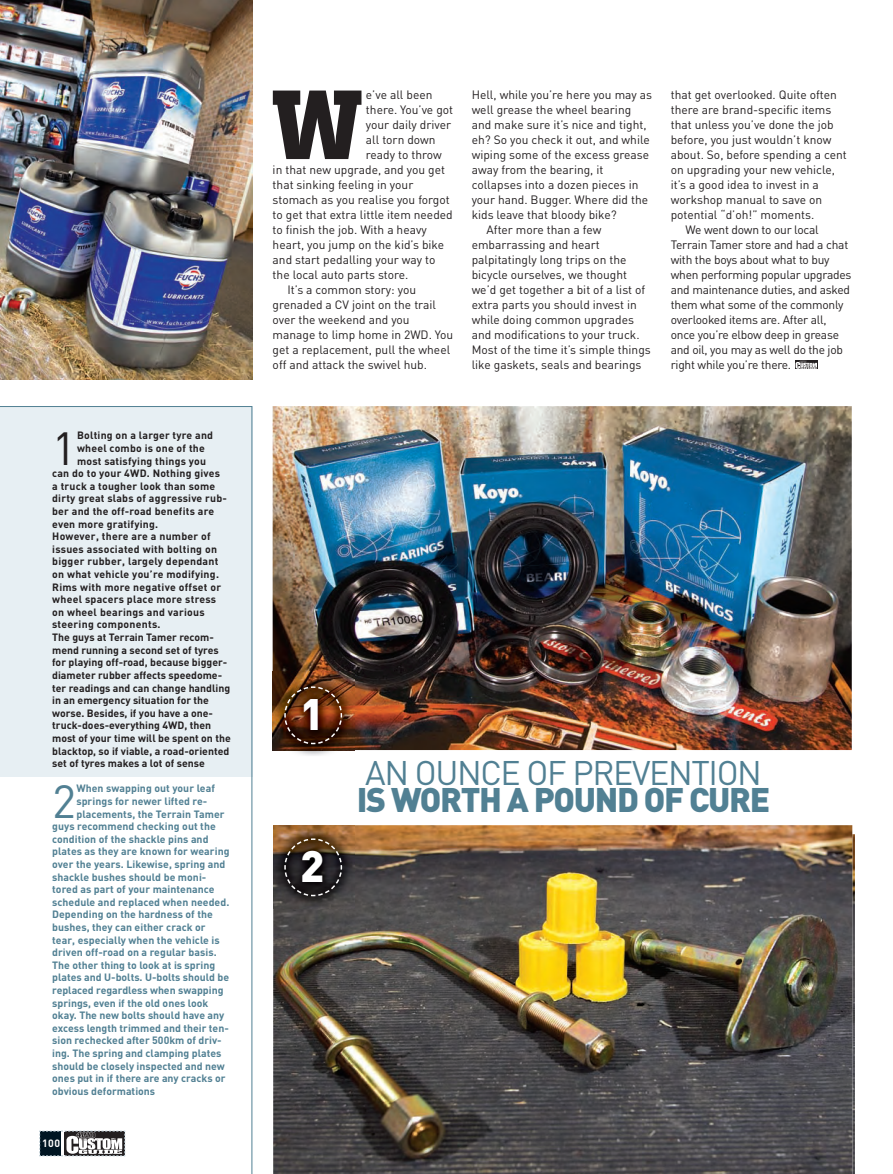
<style>
.page{position:relative;width:893px;height:1174px;background:#fff}
.page>*{position:absolute;margin:0;border:0;box-sizing:border-box;transform-origin:0 0}
.t1{font:700 97.05px "City";color:#231f20}
.t2{font:45.9px "DIN";color:#231f20}
.t3{font:45.9px "DIN";color:#518093}
.t4{font:900 43.5px "DIN";color:#fff}
.t5{font:33.75px/27px "DIN";letter-spacing:-.04em;color:#518093}
.t6{font:12px "DIN";color:#231f20}
.t7{font:12px "DIN";letter-spacing:-.02em;color:#231f20}
.t8{font:700 10.5px "DIN";letter-spacing:.015em;color:#231f20}
.t9{font:700 10.5px "DIN";color:#518093}
.t10{font:700 10.5px "DIN";color:#fff}
.s1{font-weight:900}
</style>
<div class="page">
<svg style="left:0;top:406px;width:252px;height:768px"></svg>
<svg style="left:795px;top:360px;width:23px;height:9px"></svg>
<svg style="left:796px;top:360px;width:21px;height:9px"></svg>
<img style="left:273px;top:406px;width:579px;height:344px">
<img style="left:273px;top:825px;width:579px;height:349px">
<img style="left:0;top:0;width:252px;height:379px">
<img style="left:272px;top:671px;width:82px;height:85px">
<img style="left:273px;top:671px;width:81px;height:79px">
<svg style="left:284px;top:685px;width:59px;height:60px;background:#562a13"></svg>
<img style="left:273px;top:825px;width:81px;height:83px">
<svg style="left:284px;top:837px;width:59px;height:60px;background:#342b24"></svg>
<svg style="left:39px;top:1130px;width:87px;height:26px"></svg>
<p class="t2" style="left:52px;top:431px;width:25px">1</p>
<p class="t8" style="left:77px;top:432px;width:138px">Bolting on a larger tyre and</p>
<p class="t8" style="left:77px;top:444px;width:129px">wheel combo is one of the</p>
<p class="t8" style="left:77px;top:457px;width:130px">most satisfying things you</p>
<p class="t8" style="left:52px;top:470px;width:169px">can do to your 4WD. Nothing gives</p>
<p class="t8" style="left:52px;top:482px;width:165px">a truck a tougher look than some</p>
<p class="t8" style="left:52px;top:495px;width:176px">dirty great slabs of aggressive rub-</p>
<p class="t8" style="left:52px;top:507px;width:163px">ber and the off-road benefits are</p>
<p class="t8" style="left:52px;top:520px;width:107px">even more gratifying.</p>
<p class="t8" style="left:52px;top:533px;width:160px">However, there are a number of</p>
<p class="t8" style="left:52px;top:545px;width:166px">issues associated with bolting on</p>
<p class="t8" style="left:52px;top:558px;width:168px">bigger rubber, largely dependant</p>
<p class="t8" style="left:52px;top:570px;width:168px">on what vehicle you’re modifying.</p>
<p class="t8" style="left:52px;top:583px;width:171px">Rims with more negative offset or</p>
<p class="t8" style="left:52px;top:596px;width:165px">wheel spacers place more stress</p>
<p class="t8" style="left:52px;top:608px;width:154px">on wheel bearings and various</p>
<p class="t8" style="left:52px;top:621px;width:110px">steering components.</p>
<p class="t8" style="left:52px;top:633px;width:163px">The guys at Terrain Tamer recom-</p>
<p class="t8" style="left:52px;top:646px;width:168px">mend running a second set of tyres</p>
<p class="t8" style="left:52px;top:659px;width:177px">for playing off-road, because bigger-</p>
<p class="t8" style="left:52px;top:671px;width:171px">diameter rubber affects speedome-</p>
<p class="t8" style="left:52px;top:684px;width:180px">ter readings and can change handling</p>
<p class="t8" style="left:52px;top:696px;width:158px">in an emergency situation for the</p>
<p class="t8" style="left:52px;top:709px;width:162px">worse. Besides, if you have a one-</p>
<p class="t8" style="left:52px;top:722px;width:160px">truck-does-everything 4WD, then</p>
<p class="t8" style="left:52px;top:734px;width:180px">most of your time will be spent on the</p>
<p class="t8" style="left:52px;top:747px;width:179px">blacktop, so if viable, a road-oriented</p>
<p class="t8" style="left:52px;top:759px;width:154px">set of tyres makes a lot of sense</p>
<p class="t3" style="left:52px;top:784px;width:25px">2</p>
<p class="t9" style="left:76px;top:785px;width:140px">When swapping out your leaf</p>
<p class="t9" style="left:76px;top:797px;width:132px">springs for newer lifted re-</p>
<p class="t9" style="left:76px;top:810px;width:150px">placements, the Terrain Tamer</p>
<p class="t9" style="left:52px;top:822px;width:165px">guys recommend checking out the</p>
<p class="t9" style="left:52px;top:835px;width:158px">condition of the shackle pins and</p>
<p class="t9" style="left:52px;top:848px;width:179px">plates as they are known for wearing</p>
<p class="t9" style="left:52px;top:860px;width:175px">over the years. Likewise, spring and</p>
<p class="t9" style="left:52px;top:873px;width:156px">shackle bushes should be moni-</p>
<p class="t9" style="left:52px;top:885px;width:164px">tored as part of your maintenance</p>
<p class="t9" style="left:52px;top:898px;width:179px">schedule and replaced when needed.</p>
<p class="t9" style="left:52px;top:911px;width:162px">Depending on the hardness of the</p>
<p class="t9" style="left:52px;top:923px;width:155px">bushes, they can either crack or</p>
<p class="t9" style="left:52px;top:936px;width:169px">tear, especially when the vehicle is</p>
<p class="t9" style="left:52px;top:948px;width:166px">driven off-road on a regular basis.</p>
<p class="t9" style="left:52px;top:961px;width:165px">The other thing to look at is spring</p>
<p class="t9" style="left:52px;top:974px;width:179px">plates and U-bolts. U-bolts should be</p>
<p class="t9" style="left:52px;top:986px;width:173px">replaced regardless when swapping</p>
<p class="t9" style="left:52px;top:999px;width:158px">springs, even if the old ones look</p>
<p class="t9" style="left:52px;top:1011px;width:174px">okay. The new bolts should have any</p>
<p class="t9" style="left:52px;top:1024px;width:178px">excess length trimmed and their ten-</p>
<p class="t9" style="left:52px;top:1037px;width:171px">sion rechecked after 500km of driv-</p>
<p class="t9" style="left:52px;top:1049px;width:171px">ing. The spring and clamping plates</p>
<p class="t9" style="left:52px;top:1062px;width:174px">should be closely inspected and new</p>
<p class="t9" style="left:52px;top:1074px;width:175px">ones put in if there are any cracks or</p>
<p class="t9" style="left:52px;top:1087px;width:104px">obvious deformations</p>
<p class="t10" style="left:42px;top:1139px;width:20px">100</p>
<p class="t1" style="left:273px;top:90px;width:90px">W</p>
<p class="t6" style="left:366px;top:90px;width:68px">e’ve all been</p>
<p class="t6" style="left:366px;top:105px;width:89px">there. You’ve got</p>
<p class="t6" style="left:366px;top:120px;width:87px">your daily driver</p>
<p class="t6" style="left:366px;top:135px;width:71px">all torn down</p>
<p class="t6" style="left:366px;top:150px;width:77px">ready to throw</p>
<p class="t6" style="left:273px;top:165px;width:174px">in that new upgrade, and you get</p>
<p class="t6" style="left:273px;top:180px;width:142px">that sinking feeling in your</p>
<p class="t6" style="left:273px;top:195px;width:179px">stomach as you realise you forgot</p>
<p class="t6" style="left:273px;top:210px;width:182px">to get that extra little item needed</p>
<p class="t6" style="left:273px;top:225px;width:156px">to finish the job. With a heavy</p>
<p class="t6" style="left:273px;top:240px;width:173px">heart, you jump on the kid’s bike</p>
<p class="t6" style="left:273px;top:255px;width:164px">and start pedalling your way to</p>
<p class="t6" style="left:273px;top:270px;width:137px">the local auto parts store.</p>
<p class="t6" style="left:288px;top:285px;width:130px">It’s a common story: you</p>
<p class="t6" style="left:273px;top:300px;width:165px">grenaded a CV joint on the trail</p>
<p class="t6" style="left:273px;top:315px;width:139px">over the weekend and you</p>
<p class="t6" style="left:273px;top:330px;width:182px">manage to limp home in 2WD. You</p>
<p class="t6" style="left:273px;top:345px;width:179px">get a replacement, pull the wheel</p>
<p class="t6" style="left:273px;top:360px;width:156px">off and attack the swivel hub.</p>
<p class="t6" style="left:472px;top:90px;width:182px">Hell, while you’re here you may as</p>
<p class="t6" style="left:472px;top:105px;width:161px">well grease the wheel bearing</p>
<p class="t6" style="left:472px;top:120px;width:176px">and make sure it’s nice and tight,</p>
<p class="t6" style="left:472px;top:135px;width:180px">eh? So you check it out, and while</p>
<p class="t6" style="left:472px;top:150px;width:179px">wiping some of the excess grease</p>
<p class="t6" style="left:472px;top:165px;width:133px">away from the bearing, it</p>
<p class="t6" style="left:472px;top:180px;width:168px">collapses into a dozen pieces in</p>
<p class="t6" style="left:472px;top:195px;width:178px">your hand. Bugger. Where did the</p>
<p class="t6" style="left:472px;top:210px;width:147px">kids leave that bloody bike?</p>
<p class="t6" style="left:487px;top:225px;width:116px">After more than a few</p>
<p class="t6" style="left:472px;top:240px;width:130px">embarrassing and heart</p>
<p class="t6" style="left:472px;top:255px;width:156px">palpitatingly long trips on the</p>
<p class="t6" style="left:472px;top:270px;width:157px">bicycle ourselves, we thought</p>
<p class="t6" style="left:472px;top:285px;width:175px">we’d get together a bit of a list of</p>
<p class="t6" style="left:472px;top:300px;width:167px">extra parts you should invest in</p>
<p class="t6" style="left:472px;top:315px;width:164px">while doing common upgrades</p>
<p class="t6" style="left:472px;top:330px;width:169px">and modifications to your truck.</p>
<p class="t6" style="left:472px;top:345px;width:181px">Most of the time it’s simple things</p>
<p class="t6" style="left:472px;top:360px;width:171px">like gaskets, seals and bearings</p>
<p class="t6" style="left:671px;top:90px;width:168px">that get overlooked. Quite often</p>
<p class="t6" style="left:671px;top:105px;width:162px">there are brand-specific items</p>
<p class="t6" style="left:671px;top:120px;width:164px">that unless you’ve done the job</p>
<p class="t6" style="left:671px;top:135px;width:162px">before, you just wouldn’t know</p>
<p class="t6" style="left:671px;top:150px;width:178px">about. So, before spending a cent</p>
<p class="t6" style="left:671px;top:165px;width:166px">on upgrading your new vehicle,</p>
<p class="t6" style="left:671px;top:180px;width:150px">it’s a good idea to invest in a</p>
<p class="t6" style="left:671px;top:195px;width:153px">workshop manual to save on</p>
<p class="t6" style="left:671px;top:210px;width:145px">potential “d’oh!” moments.</p>
<p class="t7" style="left:686px;top:225px;width:134px">We went down to our local</p>
<p class="t7" style="left:671px;top:240px;width:179px">Terrain Tamer store and had a chat</p>
<p class="t7" style="left:671px;top:255px;width:160px">with the boys about what to buy</p>
<p class="t7" style="left:671px;top:270px;width:182px">when performing popular upgrades</p>
<p class="t7" style="left:671px;top:285px;width:181px">and maintenance duties, and asked</p>
<p class="t7" style="left:671px;top:300px;width:174px">them what some of the commonly</p>
<p class="t7" style="left:671px;top:315px;width:157px">overlooked items are. After all,</p>
<p class="t7" style="left:671px;top:330px;width:170px">once you’re elbow deep in grease</p>
<p class="t7" style="left:671px;top:345px;width:174px">and oil, you may as well do the job</p>
<p class="t7" style="left:671px;top:360px;width:122px">right while you’re there.</p>
<p class="t4" style="left:300px;top:699px;width:26px">1</p>
<p class="t4" style="left:300px;top:851px;width:26px">2</p>
<p class="t5" style="left:357px;top:763px;width:415px">AN OUNCE OF PREVENTION<br><span class="s1">IS WORTH A POUND OF CURE</span></p>
</div>
